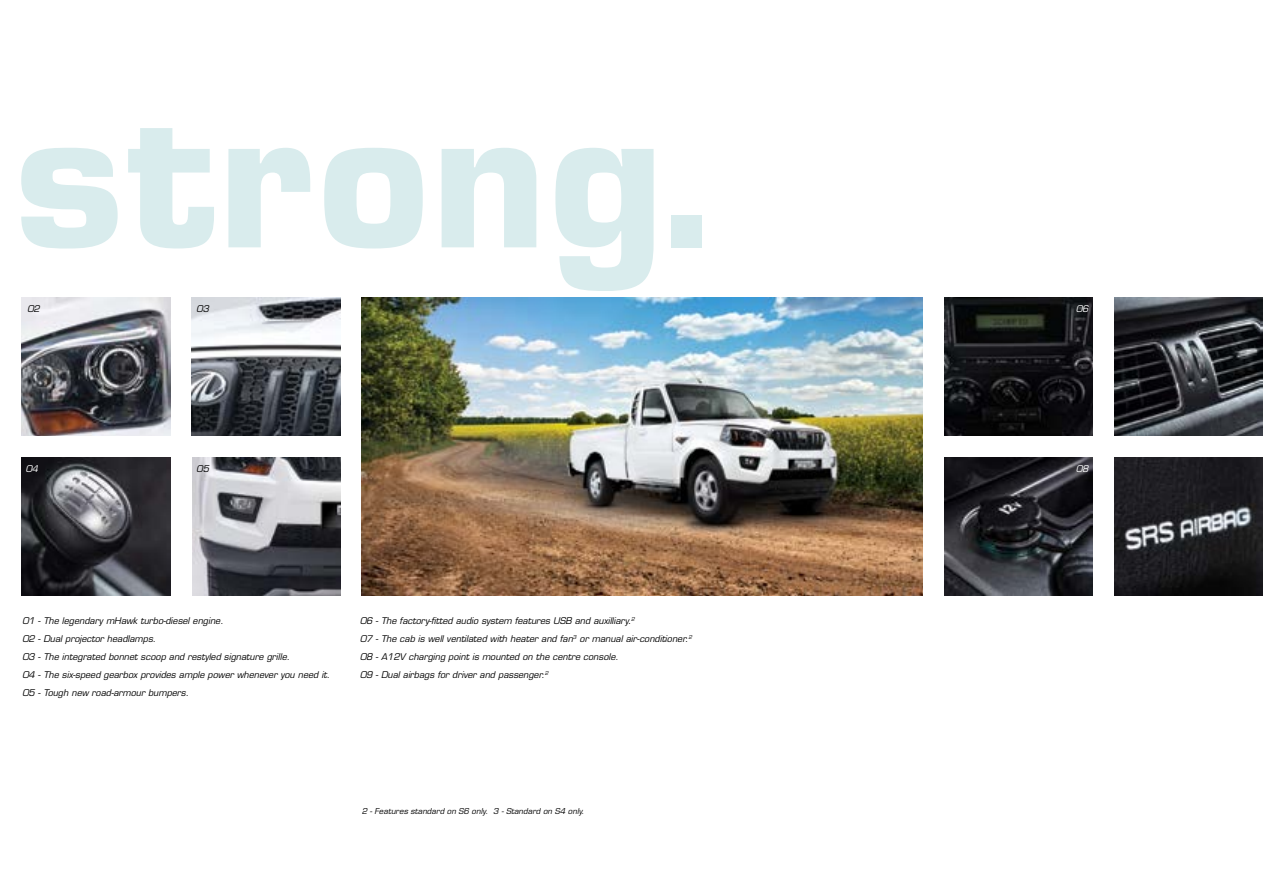
<style>
.page{position:relative;width:1263px;height:893px;background:#fff}
.page>*{position:absolute;margin:0;border:0;box-sizing:border-box;transform-origin:0 0}
.t1{font:700 187.5px "Eurostile";letter-spacing:.01em;color:#d9eced}
.t2{font:italic 9px/18px "Eurostile";color:#000}
.t3{font:italic 9px "Eurostile";color:#fff}
.t4{font:italic 7.8px "Eurostile";letter-spacing:.01em;color:#000}
</style>
<div class="page">
<img style="left:944px;top:298px;width:149px;height:138px">
<img style="left:22px;top:298px;width:148px;height:138px">
<img style="left:944px;top:457px;width:149px;height:138px">
<img style="left:22px;top:457px;width:148px;height:138px">
<img style="left:1114px;top:298px;width:149px;height:138px">
<img style="left:192px;top:298px;width:149px;height:138px">
<img style="left:1114px;top:457px;width:149px;height:138px">
<img style="left:192px;top:457px;width:149px;height:138px">
<img style="left:362px;top:298px;width:561px;height:297px">
<h1 class="t1" style="left:15px;top:62px;width:709px">strong.</h1>
<p class="t2" style="left:27px;top:300px;width:14px">02</p>
<p class="t2" style="left:197px;top:300px;width:14px">03</p>
<p class="t3" style="left:1076px;top:303px;width:14px">06</p>
<p class="t3" style="left:26px;top:463px;width:14px">04</p>
<p class="t2" style="left:197px;top:460px;width:14px">05</p>
<p class="t3" style="left:1076px;top:463px;width:14px">08</p>
<p class="t2" style="left:22px;top:612px;width:309px">01 - The legendary mHawk turbo-diesel engine.<br>02 - Dual projector headlamps.<br>03 - The integrated bonnet scoop and restyled signature grille.<br>04 - The six-speed gearbox provides ample power whenever you need it.<br>05 - Tough new road-armour bumpers.</p>
<p class="t2" style="left:360px;top:612px;width:333px">06 - The factory-fitted audio system features USB and auxilliary.<sup>2<br></sup>07 - The cab is well ventilated with heater and fan<sup>3</sup> or manual air-conditioner.<sup>2<br></sup>08 - A12V charging point is mounted on the centre console.<br>09 - Dual airbags for driver and passenger.<sup>2</sup></p>
<p class="t4" style="left:362px;top:806px;width:224px">2 - Features standard on S6 only. 3 - Standard on S4 only.</p>
</div>
